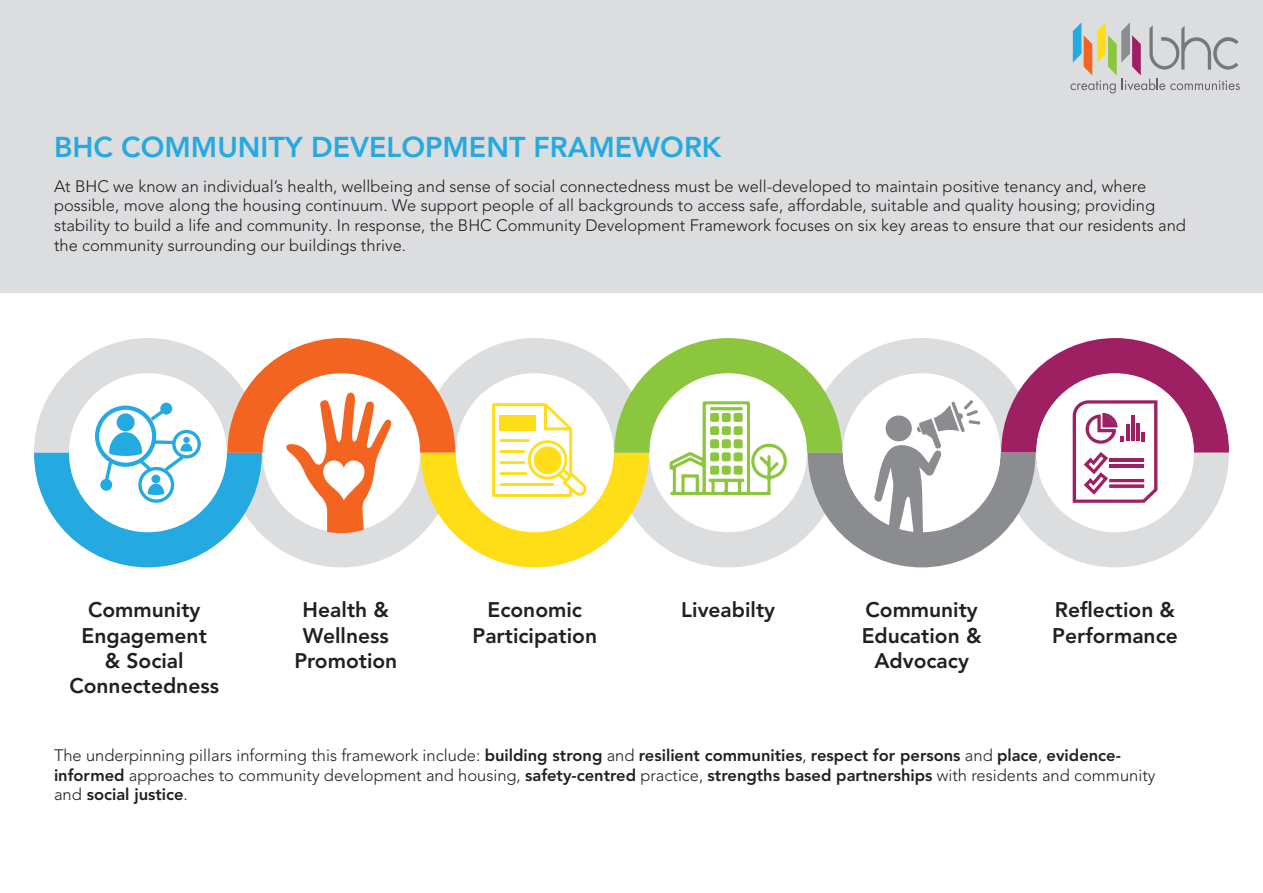
<style>
.page{position:relative;width:1263px;height:893px;background:#fff}
.page>*{position:absolute;margin:0;border:0;box-sizing:border-box;transform-origin:0 0}
.t1{font:800 28.5px "Avenir LT Pro";color:#24aae1}
.t2{font:800 21px/25.2px "Avenir LT Pro";color:#231f20;text-align:center}
.t3{font:300 16.5px/19.8px "Avenir LT Pro";color:#231f20}
.s1{font-weight:800}
</style>
<div class="page">
<div style="left:0;top:0;width:1263px;height:293px;background:#dcdddf"></div>
<svg style="left:1070px;top:22px;width:170px;height:72px"></svg>
<svg style="left:34px;top:338px;width:1195px;height:229px"></svg>
<p class="t1" style="left:54px;top:130px;width:669px">BHC COMMUNITY DEVELOPMENT FRAMEWORK</p>
<p class="t3" style="left:54px;top:176px;width:1133px">At BHC we know an individual’s health, wellbeing and sense of social connectedness must be well-developed to maintain positive tenancy and, where possible, move along the housing continuum. We support people of all backgrounds to access safe, affordable, suitable and quality housing; providing stability to build a life and community. In response, the BHC Community Development Framework focuses on six key areas to ensure that our residents and the community surrounding our buildings thrive.</p>
<p class="t2" style="left:69px;top:598px;width:151px">Community<br>Engagement<br>&amp; Social<br>Connectedness</p>
<p class="t2" style="left:294px;top:598px;width:105px">Health &amp;<br>Wellness<br>Promotion</p>
<p class="t2" style="left:681px;top:598px;width:95px">Liveabilty</p>
<p class="t2" style="left:862px;top:598px;width:121px">Community<br>Education &amp;<br>Advocacy</p>
<p class="t2" style="left:1052px;top:598px;width:127px;text-align:left">Reflection &amp;<br>Performance</p>
<p class="t2" style="left:487px;top:598px;width:96px">Economic</p>
<p class="t2" style="left:472px;top:623px;width:126px">Participation</p>
<p class="t3" style="left:54px;top:745px;width:1103px">The underpinning pillars informing this framework include: <span class="s1">building strong</span> and <span class="s1">resilient communities</span>, <span class="s1">respect for persons</span> and <span class="s1">place</span>, <span class="s1">evidence&shy;informed</span> approaches to community development and housing, <span class="s1">safety-centred</span> practice, <span class="s1">strengths based partnerships</span> with residents and community and <span class="s1">social justice</span>.</p>
</div>
